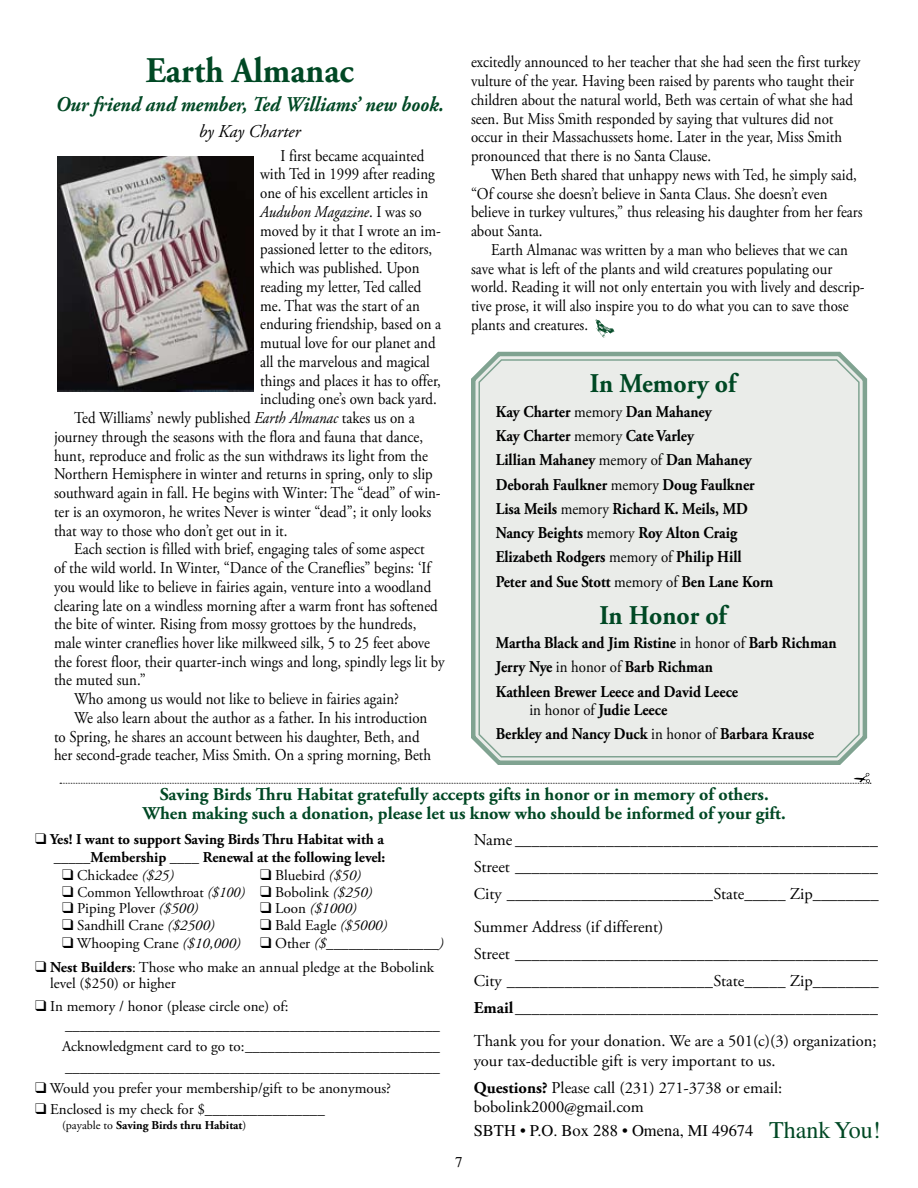
<style>
.page{position:relative;width:918px;height:1188px;background:#fff}
.page>*{position:absolute;margin:0;border:0;box-sizing:border-box;transform-origin:0 0}
.t1{font:700 36px "Adobe Garamond Pro";color:#004824;scale:.95 1}
.t2{font:700 27px "Adobe Garamond Pro";color:#004824;scale:.95 1}
.t3{font:italic 700 21px "Adobe Garamond Pro";color:#004824;scale:.92 1}
.t4{font:700 18px/19.5px "Adobe Garamond Pro";color:#004824;text-align:center}
.t5{font:italic 18px "Adobe Garamond Pro";color:#000}
.t6{font:16.5px/18.8px "Adobe Garamond Pro";color:#000;scale:.9 1}
.t7{font:16.5px/27px "Adobe Garamond Pro";color:#000}
.t8{font:700 16.5px/24.3px "Adobe Garamond Pro";color:#000;scale:.9 1}
.t9{font:16.5px "Times";color:#000}
.t10{font:italic 16.5px "Adobe Garamond Pro";color:#000;scale:.9 1}
.t11{font:15px/16.5px "Adobe Garamond Pro";color:#000}
.t12{font:700 15px/18px "Adobe Garamond Pro";color:#000;text-align:right}
.t13{font:15px "Adobe Garamond Pro";color:#000;scale:.95 1}
.t14{font:italic 15px "Adobe Garamond Pro";color:#000}
.t15{font:15px "Times";color:#000}
.t16{font:700 12px "Adobe Garamond Pro";color:#000}
.s1{font-style:normal}
.s2{font-style:italic}
.s3{font-weight:400}
.s4{font-weight:700}
.s5{font-size:24px;color:#004824}
</style>
<div class="page">
<svg style="left:60px;top:773px;width:811px;height:11px"></svg>
<img style="left:57px;top:156px;width:196px;height:236px">
<svg style="left:595px;top:320px;width:19px;height:17px"></svg>
<svg style="left:471px;top:351px;width:397px;height:414px;background:#b1c5ba"></svg>
<div style="left:478px;top:358px;width:382px;height:400px;background:#eaece9"></div>
<h1 class="t1" style="left:146px;top:49px;width:221px">Earth Almanac</h1>
<p class="t3" style="left:56px;top:93px;width:423px">Our friend and member, Ted Williams’ new book.</p>
<p class="t5" style="left:199px;top:121px;width:103px">by Kay Charter</p>
<p class="t6" style="left:280px;top:147px;width:161px">I first became acquainted</p>
<p class="t6" style="left:260px;top:165px;width:196px">with Ted in 1999 after reading</p>
<p class="t6" style="left:260px;top:184px;width:188px">one of his excellent articles in</p>
<p class="t10" style="left:260px;top:202px;width:181px">Audubon Magazine<span class="s1">. I was so</span></p>
<p class="t6" style="left:260px;top:222px;width:202px">moved by it that I wrote an im-</p>
<p class="t6" style="left:260px;top:240px;width:193px">passioned letter to the editors,</p>
<p class="t6" style="left:260px;top:259px;width:179px">which was published. Upon</p>
<p class="t6" style="left:260px;top:278px;width:181px">reading my letter, Ted called</p>
<p class="t6" style="left:260px;top:297px;width:179px">me. That was the start of an</p>
<p class="t6" style="left:260px;top:315px;width:203px">enduring friendship, based on a</p>
<p class="t6" style="left:260px;top:334px;width:197px">mutual love for our planet and</p>
<p class="t6" style="left:260px;top:353px;width:190px">all the marvelous and magical</p>
<p class="t6" style="left:260px;top:372px;width:202px">things and places it has to offer,</p>
<p class="t6" style="left:260px;top:390px;width:198px">including one’s own back yard.</p>
<p class="t6" style="left:74px;top:409px;width:380px">Ted Williams’ newly published <span class="s2">Earth Almanac</span> takes us on a</p>
<p class="t6" style="left:54px;top:428px;width:412px">journey through the seasons with the flora and fauna that dance,</p>
<p class="t6" style="left:54px;top:447px;width:417px">hunt, reproduce and frolic as the sun withdraws its light from the</p>
<p class="t6" style="left:54px;top:465px;width:422px">Northern Hemisphere in winter and returns in spring, only to slip</p>
<p class="t6" style="left:54px;top:484px;width:431px">southward again in fall. He begins with Winter: The “dead” of win-</p>
<p class="t6" style="left:54px;top:503px;width:421px">ter is an oxymoron, he writes Never is winter “dead”; it only looks</p>
<p class="t6" style="left:54px;top:522px;width:261px">that way to those who don’t get out in it.</p>
<p class="t6" style="left:74px;top:540px;width:391px">Each section is filled with brief, engaging tales of some aspect</p>
<p class="t6" style="left:54px;top:559px;width:420px">of the wild world. In Winter, “Dance of the Craneflies” begins: ‘If</p>
<p class="t6" style="left:54px;top:578px;width:421px">you would like to believe in fairies again, venture into a woodland</p>
<p class="t6" style="left:54px;top:596px;width:428px">clearing late on a windless morning after a warm front has softened</p>
<p class="t6" style="left:54px;top:615px;width:404px">the bite of winter. Rising from mossy grottoes by the hundreds,</p>
<p class="t6" style="left:54px;top:634px;width:419px">male winter craneflies hover like milkweed silk, 5 to 25 feet above</p>
<p class="t6" style="left:54px;top:653px;width:435px">the forest floor, their quarter-inch wings and long, spindly legs lit by</p>
<p class="t6" style="left:54px;top:671px;width:104px">the muted sun.”</p>
<p class="t6" style="left:74px;top:690px;width:362px">Who among us would not like to believe in fairies again?</p>
<p class="t6" style="left:74px;top:709px;width:394px">We also learn about the author as a father. In his introduction</p>
<p class="t6" style="left:54px;top:728px;width:408px">to Spring, he shares an account between his daughter, Beth, and</p>
<p class="t6" style="left:54px;top:746px;width:421px">her second-grade teacher, Miss Smith. On a spring morning, Beth</p>
<p class="t6" style="left:471px;top:53px;width:434px">excitedly announced to her teacher that she had seen the first turkey vulture of the year. Having been raised by parents who taught their children about the natural world, Beth was certain of what she had seen. But Miss Smith responded by saying that vultures did not occur in their Massachussets home. Later in the year, Miss Smith pronounced that there is no Santa Clause.</p>
<p class="t6" style="left:471px;top:166px;width:437px;text-indent:20px">When Beth shared that unhappy news with Ted, he simply said, “Of course she doesn’t believe in Santa Claus. She doesn’t even believe in turkey vultures,” thus releasing his daughter from her fears about Santa.</p>
<p class="t6" style="left:471px;top:241px;width:439px;text-indent:20px">Earth Almanac was written by a man who believes that we can save what is left of the plants and wild creatures populating our world. Reading it will not only entertain you with lively and descrip&shy;tive prose, it will also inspire you to do what you can to save those plants and creatures.</p>
<h2 class="t2" style="left:590px;top:368px;width:155px">In Memory of</h2>
<p class="t8" style="left:496px;top:400px;width:310px">Kay Charter <span class="s3">memory</span> Dan Mahaney<br>Kay Charter <span class="s3">memory</span> Cate Varley<br>Lillian Mahaney <span class="s3">memory of</span> Dan Mahaney Deborah Faulkner <span class="s3">memory</span> Doug Faulkner Lisa Meils <span class="s3">memory</span> Richard K. Meils, MD Nancy Beights <span class="s3">memory</span> Roy Alton Craig Elizabeth Rodgers <span class="s3">memory of</span> Philip Hill Peter and Sue Stott <span class="s3">memory of</span> Ben Lane Korn</p>
<h2 class="t2" style="left:599px;top:599px;width:135px">In Honor of</h2>
<p class="t8" style="left:496px;top:631px;width:380px">Martha Black and Jim Ristine <span class="s3">in honor of</span> Barb Richman<br>Jerry Nye <span class="s3">in honor of</span> Barb Richman<br>Kathleen Brewer Leece and David Leece</p>
<p class="t8" style="left:496px;top:697px;width:355px;text-indent:34px"><span class="s3">in honor of</span> Judie Leece<br>Berkley and Nancy Duck <span class="s3">in honor of</span> Barbara Krause</p>
<p class="t4" style="left:143px;top:785px;width:644px">Saving Birds Thru Habitat gratefully accepts gifts in honor or in memory of others.<br>When making such a donation, please let us know who should be informed of your gift.</p>
<p class="t12" style="left:35px;top:831px;width:352px">❑ Yes! I want to support Saving Birds Thru Habitat with a _____Membership ____ Renewal at the following level:</p>
<p class="t11" style="left:62px;top:868px;width:113px">❑ Chickadee <span class="s2">($25)</span></p>
<p class="t11" style="left:260px;top:868px;width:102px">❑ Bluebird <span class="s2">($50)</span></p>
<p class="t13" style="left:62px;top:883px;width:328px">❑ Common Yellowthroat <span class="s2">($100)</span> ❑ Bobolink <span class="s2">($250)</span></p>
<p class="t11" style="left:62px;top:901px;width:138px">❑ Piping Plover <span class="s2">($500)</span></p>
<p class="t14" style="left:260px;top:900px;width:98px">❑ <span class="s1">Loon</span> ($1000)</p>
<p class="t11" style="left:62px;top:918px;width:154px">❑ Sandhill Crane <span class="s2">($2500)</span></p>
<p class="t11" style="left:260px;top:918px;width:129px">❑ Bald Eagle <span class="s2">($5000)</span></p>
<p class="t11" style="left:62px;top:936px;width:180px">❑ Whooping Crane <span class="s2">($10,000)</span></p>
<p class="t14" style="left:260px;top:934px;width:185px">❑ <span class="s1">Other</span> ($_______________)</p>
<p class="t11" style="left:50px;top:960px;width:386px;text-indent:-15px">❑ <span class="s4">Nest Builders</span>: Those who make an annual pledge at the Bobolink level ($250) or higher</p>
<p class="t11" style="left:65px;top:997px;width:376px;line-height:19.5px;text-indent:-30px">❑ In memory / honor (please circle one) of: __________________________________________________</p>
<p class="t11" style="left:62px;top:1037px;width:379px;line-height:21px">Acknowledgment card to go to:__________________________ __________________________________________________</p>
<p class="t11" style="left:35px;top:1081px;width:358px">❑ Would you prefer your membership/gift to be anonymous?</p>
<p class="t11" style="left:35px;top:1102px;width:291px">❑ Enclosed is my check for $________________</p>
<p class="t16" style="left:62px;top:1119px;width:186px"><span class="s3">(payable to</span> Saving Birds thru Habitat<span class="s3">)</span></p>
<p class="t7" style="left:474px;top:827px;width:407px;text-align:justify">Name ____________________________________________ Street ____________________________________________ City _________________________State_____ Zip________</p>
<p class="t7" style="left:474px;top:914px;width:407px">Summer Address (if different)<br>Street ____________________________________________ City _________________________State_____ Zip________ <span class="s4">Email</span>____________________________________________</p>
<p class="t7" style="left:474px;top:1032px;width:404px;line-height:19.5px">Thank you for your donation. We are a 501(c)(3) organization; your tax-deductible gift is very important to us.</p>
<p class="t7" style="left:474px;top:1078px;width:310px;line-height:19.5px"><span class="s4">Questions?</span> Please call (231) 271-3738 or email: bobolink2000@gmail.com</p>
<p class="t9" style="left:474px;top:1121px;width:409px">SBTH • P.O. Box 288 • Omena, MI 49674 <span class="s5">Thank You!</span></p>
<p class="t15" style="left:455px;top:1153px;width:9px">7</p>
</div>
